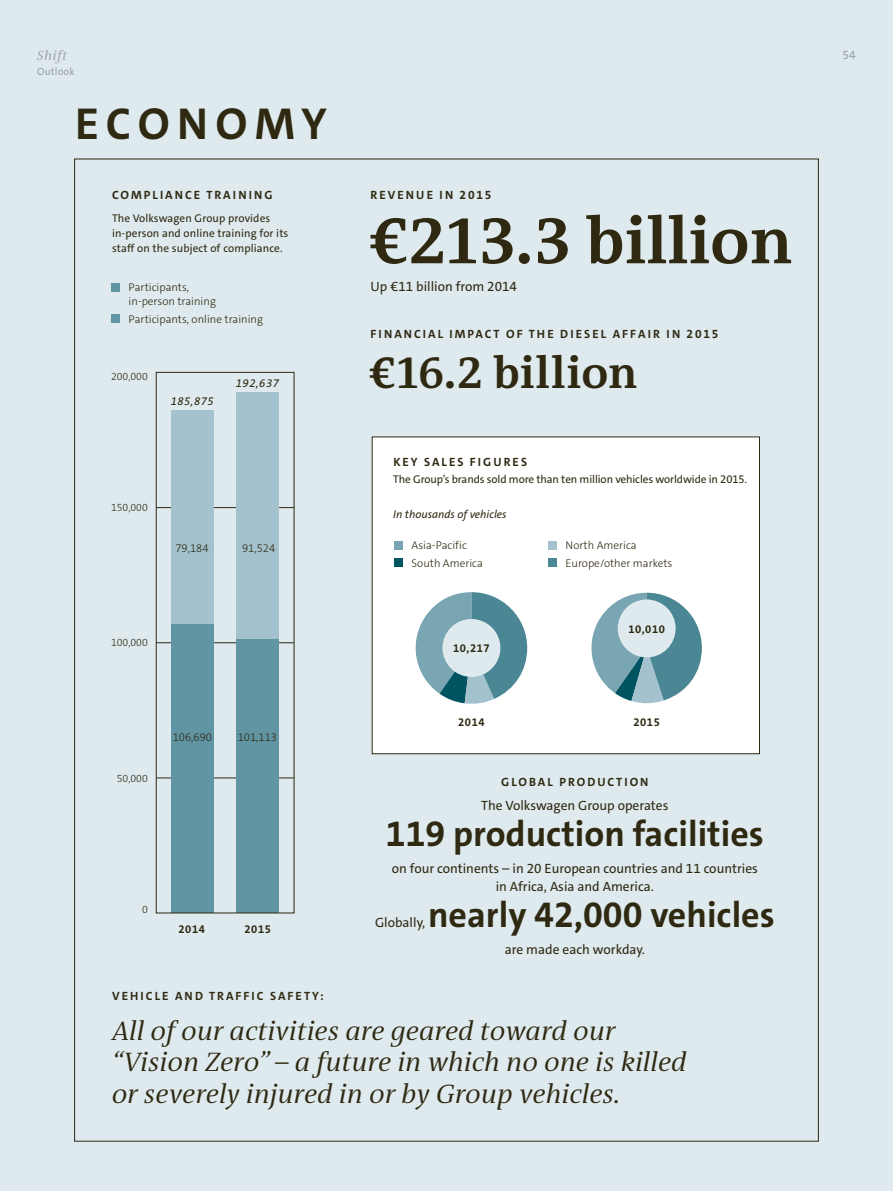
<style>
.page{position:relative;width:893px;height:1191px;background:#deeaee}
.page>*{position:absolute;margin:0;border:0;box-sizing:border-box;transform-origin:0 0}
.t1{font:700 66px "VWAG The Antiqua";color:#2f2912}
.t2{font:700 45px "VWAG The Antiqua";color:#2f2912}
.VW_NH_Headline_36_In{font:700 45px "VWAG The Sans";letter-spacing:.155em;color:#2f2912}
.VW_NH_Stakeholder_9{font:700 36px "VWAG The Sans";color:#2f2912}
.VW_NH_ENG_Zitat_18_l{font:italic 27px/31.5px "VWAG The Antiqua";letter-spacing:.01em;color:#2f2912}
.VW_NH_Stakeholder_9-2{font:13.5px/18px "VWAG The Sans";color:#2f2912;text-align:center}
.t3{font:italic 13.5px "VWAG The Antiqua";letter-spacing:.05em;color:#9ca2a3}
.VW_NH_Stakeholder_9-3{font:700 12px "VWAG The Sans";letter-spacing:.17em;color:#2f2912}
.t4{font:12px "VWAG The Sans";color:#9ca2a3}
.t5{font:11.25px/14.7px "VWAG The Sans";letter-spacing:.005em;color:#2f2912}
.t6{font:300 11.25px/13.5px "VWAG The Sans";color:#2f2912}
.t7{font:italic 11.25px "VWAG The Sans";color:#2f2912}
.t8{font:700 11.25px "VWAG The Sans";letter-spacing:.05em;color:#2f2912}
.t9{font:300 10.5px "VWAG The Sans";color:#2f2912}
.t10{font:10.5px "VWAG The Sans";letter-spacing:.01em;color:#9ca2a3}
</style>
<div class="page">
<div style="left:372px;top:437px;width:387px;height:316px;background:#fff"></div>
<div style="left:372px;top:437px;width:388px;height:317px;border:1px solid #2f2912"></div>
<div style="left:112px;top:283px;width:8px;height:8px;background:#6195a3"></div>
<div style="left:112px;top:314px;width:8px;height:9px;background:#6195a3"></div>
<div style="left:395px;top:541px;width:8px;height:8px;background:#7aa6b3"></div>
<div style="left:395px;top:558px;width:8px;height:9px;background:#005461"></div>
<div style="left:549px;top:541px;width:8px;height:8px;background:#a3c2cd"></div>
<div style="left:549px;top:558px;width:8px;height:9px;background:#4a8694"></div>
<svg style="left:591px;top:593px;width:111px;height:111px"></svg>
<div style="left:618px;top:599px;width:58px;height:58px;background:#deeaee;border-radius:50%"></div>
<hr style="left:156px;top:777px;width:138px;height:1px;background:#2f2912">
<hr style="left:156px;top:642px;width:138px;height:1px;background:#2f2912">
<hr style="left:156px;top:507px;width:138px;height:1px;background:#2f2912">
<div style="left:171px;top:410px;width:42px;height:214px;background:#a3c2cd"></div>
<div style="left:171px;top:624px;width:42px;height:289px;background:#6195a3"></div>
<div style="left:236px;top:392px;width:43px;height:248px;background:#a3c2cd"></div>
<div style="left:236px;top:640px;width:43px;height:273px;background:#6195a3"></div>
<svg style="left:415px;top:592px;width:112px;height:112px"></svg>
<div style="left:442px;top:619px;width:58px;height:58px;background:#deeaee;border-radius:50%"></div>
<div style="left:156px;top:372px;width:138px;height:541px;border:1px solid #2f2912"></div>
<p class="t3" style="left:37px;top:46px;width:32px">Shift</p>
<p class="t10" style="left:37px;top:64px;width:39px">Outlook</p>
<p class="VW_NH_Headline_36_In" style="left:75px;top:95px;width:253px">ECONOMY</p>
<p class="VW_NH_Stakeholder_9-3" style="left:112px;top:187px;width:162px">COMPLIANCE TRAINING</p>
<p class="t5" style="left:112px;top:211px;width:178px">The Volkswagen Group provides in-person and online training for its staff on the subject of compliance.</p>
<p class="t6" style="left:129px;top:281px;width:89px">Participants, in-person training</p>
<p class="t6" style="left:129px;top:312px;width:136px">Participants, online training</p>
<p class="t9" style="left:111px;top:370px;width:38px">200,000</p>
<p class="t7" style="left:171px;top:394px;width:45px">185,875</p>
<p class="t7" style="left:236px;top:376px;width:45px">192,637</p>
<p class="t9" style="left:111px;top:501px;width:38px">150,000</p>
<p class="t6" style="left:175px;top:541px;width:35px">79,184</p>
<p class="t9" style="left:111px;top:635px;width:38px">100,000</p>
<p class="t6" style="left:242px;top:541px;width:35px">91,524</p>
<p class="t9" style="left:117px;top:771px;width:33px">50,000</p>
<p class="t6" style="left:173px;top:730px;width:41px">106,690</p>
<p class="t6" style="left:238px;top:730px;width:41px">101,113</p>
<p class="t9" style="left:142px;top:902px;width:7px">0</p>
<p class="t8" style="left:179px;top:922px;width:28px">2014</p>
<p class="t8" style="left:244px;top:922px;width:28px">2015</p>
<p class="VW_NH_Stakeholder_9-3" style="left:371px;top:187px;width:122px">REVENUE IN 2015</p>
<p class="t1" style="left:369px;top:198px;width:425px">€213.3 billion</p>
<p class="VW_NH_Stakeholder_9-2" style="left:370px;top:278px;width:148px">Up €11 billion from 2014</p>
<p class="VW_NH_Stakeholder_9-3" style="left:371px;top:326px;width:349px">FINANCIAL IMPACT OF THE DIESEL AFFAIR IN 2015</p>
<p class="t2" style="left:369px;top:344px;width:270px">€16.2 billion</p>
<p class="VW_NH_Stakeholder_9-3" style="left:393px;top:455px;width:135px">KEY SALES FIGURES</p>
<p class="t5" style="left:393px;top:472px;width:355px">The Group’s brands sold more than ten million vehicles worldwide in 2015.</p>
<p class="t7" style="left:393px;top:506px;width:115px">In thousands of vehicles</p>
<p class="t6" style="left:412px;top:539px;width:57px">Asia-Pacific</p>
<p class="t6" style="left:412px;top:556px;width:73px">South America</p>
<p class="t8" style="left:453px;top:641px;width:38px">10,217</p>
<p class="t8" style="left:458px;top:715px;width:28px">2014</p>
<p class="t6" style="left:566px;top:539px;width:73px">North America</p>
<p class="t6" style="left:566px;top:556px;width:108px">Europe/other markets</p>
<p class="t8" style="left:628px;top:621px;width:38px">10,010</p>
<p class="t8" style="left:633px;top:715px;width:28px">2015</p>
<p class="VW_NH_Stakeholder_9-3" style="left:501px;top:774px;width:149px">GLOBAL PRODUCTION</p>
<p class="VW_NH_Stakeholder_9-2" style="left:481px;top:796px;width:189px">The Volkswagen Group operates</p>
<p class="VW_NH_Stakeholder_9" style="left:386px;top:810px;width:379px">119 production facilities</p>
<p class="VW_NH_Stakeholder_9-2" style="left:392px;top:859px;width:368px">on four continents – in 20 European countries and 11 countries in Africa, Asia and America.</p>
<p class="VW_NH_Stakeholder_9-2" style="left:375px;top:913px;width:52px">Globally,</p>
<p class="VW_NH_Stakeholder_9" style="left:428px;top:891px;width:348px">nearly 42,000 vehicles</p>
<p class="VW_NH_Stakeholder_9-2" style="left:505px;top:940px;width:142px">are made each workday.</p>
<p class="VW_NH_Stakeholder_9-3" style="left:112px;top:988px;width:213px">VEHICLE AND TRAFFIC SAFETY:</p>
<p class="VW_NH_ENG_Zitat_18_l" style="left:112px;top:1015px;width:576px">All of our activities are geared toward our “Vision Zero” – a future in which no one is killed or severely injured in or by Group vehicles.</p>
<p class="t4" style="left:843px;top:47px;width:15px">54</p>
</div>
